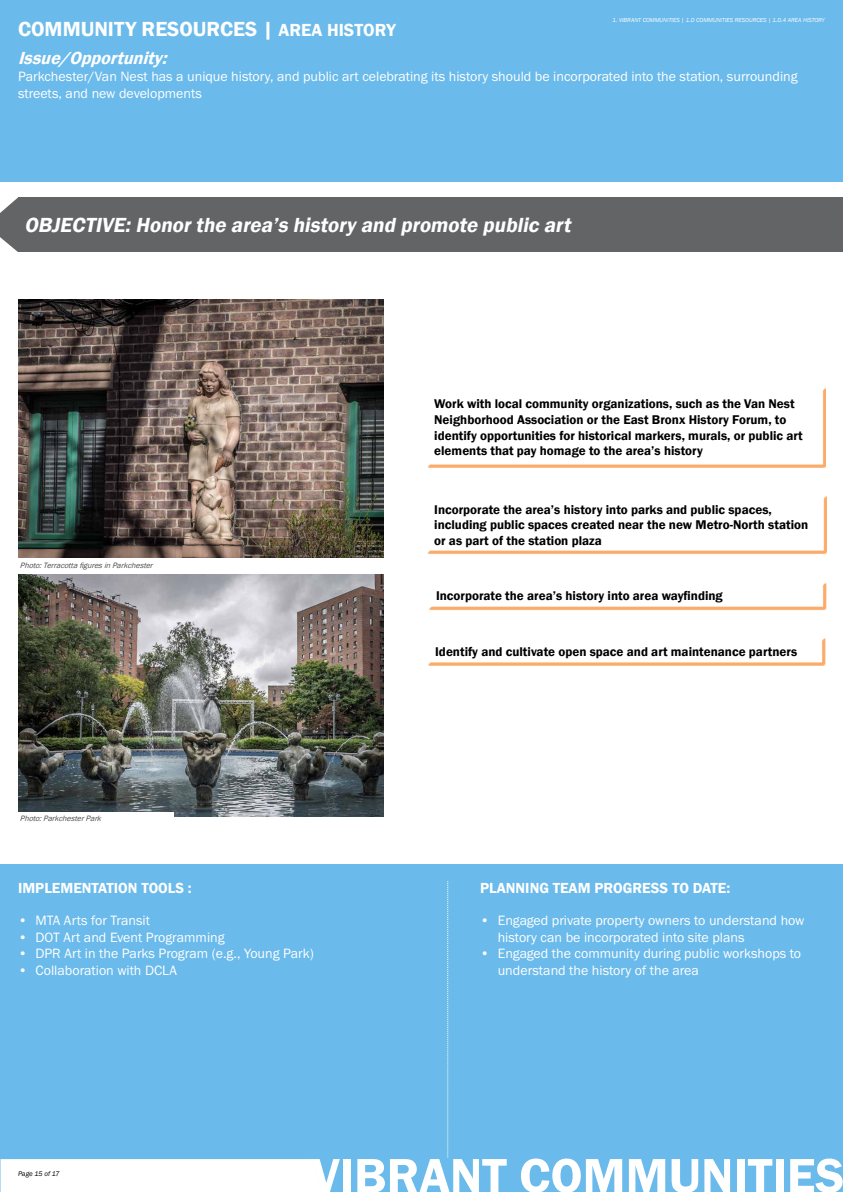
<style>
.page{position:relative;width:843px;height:1192px;background:#fff}
.page>*{position:absolute;margin:0;border:0;box-sizing:border-box;transform-origin:0 0}
.t1{font:600 50px "Franklin Gothic";color:#fff}
.t2{font:italic 600 21px "Franklin Gothic";color:#fff}
.t3{font:600 21px "Franklin Gothic";color:#fff}
.t4{font:italic 600 18px "Franklin Gothic";color:#fff}
.t5{font:600 15px "Franklin Gothic";color:#fff}
.t6{font:14px/16.8px "Franklin Gothic URW Boo";color:#fff}
.t7{font:600 13px/15.6px "Franklin Gothic";color:#000}
.t8{font:italic 8px "Franklin Gothic";color:#4d4d4f}
.t9{font:italic 7px "Franklin Gothic";color:#000}
.t10{font:italic 5.95px "Franklin Gothic";color:#fff}
.s1{font-size:18px}
</style>
<div class="page">
<div style="left:0;top:0;width:842px;height:182px;background:#6abaeb"></div>
<div style="left:0;top:864px;width:842px;height:328px;background:#6abaeb"></div>
<svg style="left:447px;top:881px;width:1px;height:276px"></svg>
<div style="left:0;top:1159px;width:322px;height:33px;background:#fff"></div>
<div style="left:18px;top:197px;width:824px;height:55px;background:#636466"></div>
<svg style="left:0;top:197px;width:18px;height:55px"></svg>
<img style="left:18px;top:300px;width:366px;height:257px">
<img style="left:18px;top:574px;width:366px;height:242px">
<div style="left:18px;top:811px;width:155px;height:14px;background:#fff"></div>
<svg style="left:429px;top:583px;width:397px;height:27px"></svg>
<svg style="left:428px;top:638px;width:397px;height:28px"></svg>
<h2 class="t3" style="left:18px;top:16px;width:379px">COMMUNITY RESOURCES | <span class="s1">AREA HISTORY</span></h2>
<p class="t10" style="left:612px;top:16px;width:214px">1. VIBRANT COMMUNITIES | 1.D COMMUNITIES RESOURCES | 1.D.4 AREA HISTORY</p>
<h3 class="t4" style="left:18px;top:47px;width:156px">Issue/Opportunity:</h3>
<p class="t6" style="left:18px;top:68px;width:780px">Parkchester/Van Nest has a unique history, and public art celebrating its history should be incorporated into the station, surrounding streets, and new developments</p>
<h2 class="t2" style="left:24px;top:212px;width:552px">OBJECTIVE:Honorthe area’s history and promote public art</h2>
<p class="t7" style="left:434px;top:396px;width:370px">Work with local community organizations, such as the Van Nest Neighborhood Association or the East Bronx History Forum, to identify opportunities for historical markers, murals, or public art elements that pay homage to the area’s history</p>
<p class="t8" style="left:20px;top:560px;width:137px">Photo:TerracottafiguresinParkchester</p>
<p class="t8" style="left:20px;top:814px;width:85px">Photo:ParkchesterPark</p>
<p class="t7" style="left:434px;top:501px;width:375px">Incorporate the area’s history into parks and public spaces, including public spaces created near the new Metro-North station or as part of the station plaza</p>
<p class="t7" style="left:436px;top:588px;width:288px">Incorporate the area’s history into area wayfinding</p>
<p class="t7" style="left:435px;top:644px;width:363px">Identify and cultivate open space and art maintenance partners</p>
<p class="t5" style="left:18px;top:878px;width:175px">IMPLEMENTATION TOOLS :</p>
<p class="t5" style="left:480px;top:878px;width:251px">PLANNING TEAM PROGRESS TO DATE:</p>
<p class="t6" style="left:18px;top:911px;width:133px">• MTA Arts for Transit</p>
<p class="t6" style="left:18px;top:928px;width:208px">• DOT Art and Event Programming</p>
<p class="t6" style="left:18px;top:945px;width:297px">• DPR Art in the Parks Program (e.g., Young Park)</p>
<p class="t6" style="left:18px;top:962px;width:161px">• Collaboration with DCLA</p>
<p class="t6" style="left:497px;top:911px;width:308px;text-indent:-18px">• Engaged private property owners to understand how history can be incorporated into site plans</p>
<p class="t6" style="left:497px;top:945px;width:305px;text-indent:-18px">• Engaged the community during public workshops to understand the history of the area</p>
<p class="t9" style="left:18px;top:1169px;width:43px">Page 15 of 17</p>
<h1 class="t1" style="left:311px;top:1144px;width:534px">VIBRANT COMMUNITIES</h1>
</div>
